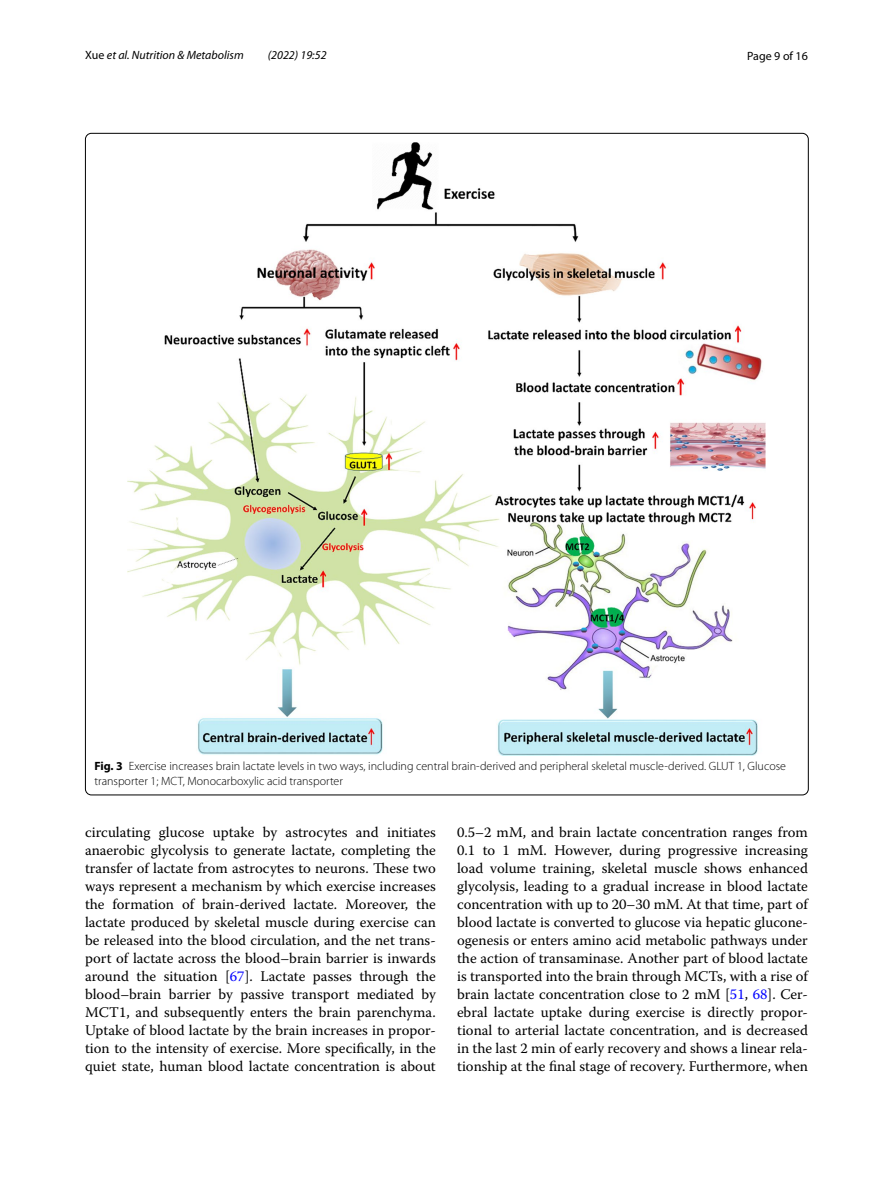
<style>
.page{position:relative;width:893px;height:1187px;background:#fff}
.page>*{position:absolute;margin:0;border:0;box-sizing:border-box;transform-origin:0 0}
.t1{font:14.7px/18px "Warnock Pro";color:#000;text-align:justify}
.t2{font:300 12px/15px "Myriad Pro";color:#000}
.t3{font:italic 12px "Myriad Pro";color:#000}
.t4{font:12px "Myriad Pro";color:#000}
.s1{font-style:normal}
.s2{font-weight:700}
.s3{color:#00f}
</style>
<div class="page">
<img style="left:128px;top:142px;width:638px;height:613px">
<p class="t3" style="left:85px;top:48px;width:160px"><span class="s1">Xue</span> et al. Nutrition &amp; Metabolism</p>
<p class="t3" style="left:268px;top:48px;width:60px">(2022) 19:52</p>
<p class="t4" style="left:747px;top:48px;width:62px">Page 9 of 16</p>
<p class="t2" style="left:94px;top:759px;width:693px"><span class="s2">Fig. 3</span> Exercise increases brain lactate levels in two ways, including central brain-derived and peripheral skeletal muscle-derived. GLUT 1, Glucose transporter 1; MCT, Monocarboxylic acid transporter</p>
<p class="t1" style="left:85px;top:822px;width:352px">circulating glucose uptake by astrocytes and initiates anaerobic glycolysis to generate lactate, completing the transfer of lactate from astrocytes to neurons. These two ways represent a mechanism by which exercise increases the formation of brain-derived lactate. Moreover, the lactate produced by skeletal muscle during exercise can be released into the blood circulation, and the net trans&shy;port of lactate across the blood–brain barrier is inwards around the situation [<span class="s3">67</span>]. Lactate passes through the blood–brain barrier by passive transport mediated by MCT1, and subsequently enters the brain parenchyma.<br>Uptake of blood lactate by the brain increases in propor&shy;tion to the intensity of exercise. More specifically, in the quiet state, human blood lactate concentration is about</p>
<p class="t1" style="left:457px;top:822px;width:352px">0.5–2 mM, and brain lactate concentration ranges from 0.1 to 1 mM. However, during progressive increasing load volume training, skeletal muscle shows enhanced glycolysis, leading to a gradual increase in blood lactate concentration with up to 20–30 mM. At that time, part of blood lactate is converted to glucose via hepatic glucone&shy;ogenesis or enters amino acid metabolic pathways under the action of transaminase. Another part of blood lactate is transported into the brain through MCTs, with a rise of brain lactate concentration close to 2 mM [<span class="s3">51</span>, <span class="s3">68</span>]. Cer&shy;ebral lactate uptake during exercise is directly propor&shy;tional to arterial lactate concentration, and is decreased in the last 2 min of early recovery and shows a linear rela&shy;tionship at the final stage of recovery. Furthermore, when</p>
</div>
